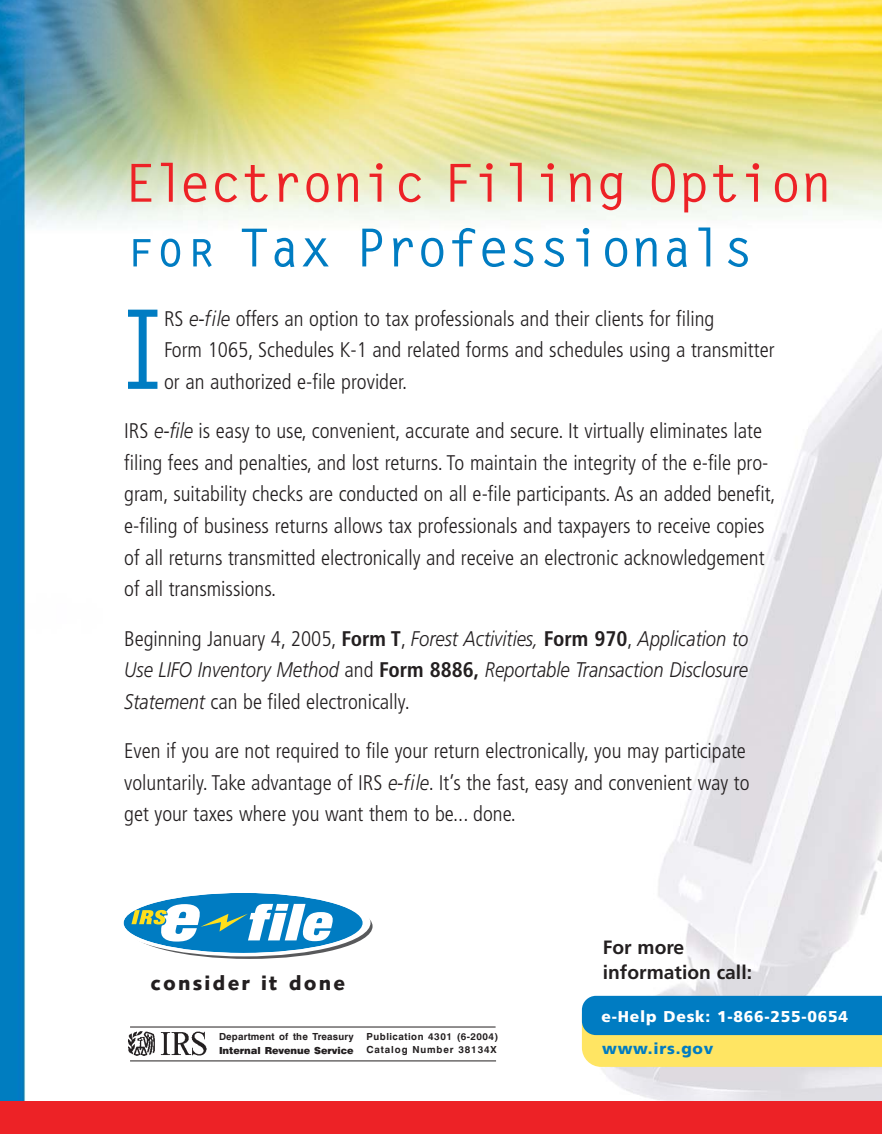
<style>
.page{position:relative;width:882px;height:1134px;background:#fff}
.page>*{position:absolute;margin:0;border:0;box-sizing:border-box;transform-origin:0 0}
.t1{font:118.83px "Orator";color:#007cc2}
.t2{font:700 52.5px/64.8px "Letter Gothic";letter-spacing:-.01em;color:#ed2226}
.t3{font:300 condensed 21.18px/31.7px "Frutiger";color:#231f20}
.t4{font:italic 300 21.18px/31.7px "Frutiger";color:#231f20;text-align:justify;scale:.87 1}
.t5{font:900 19.78px "Syntax";letter-spacing:.11em;color:#231f20}
.t6{font:700 19.25px/24.5px "Frutiger";color:#231f20}
.t7{font:900 15.58px "Frutiger";letter-spacing:.05em;color:#fff}
.t8{font:900 15.58px "Frutiger";letter-spacing:.05em;color:#007cc2}
.t9{font:700 9.8px/13.5px "Swiss 721 BT";letter-spacing:.075em;color:#231f20}
.t10{font:700 9.8px "Swiss 721 BT";letter-spacing:.015em;color:#231f20}
.t11{font:900 9.8px "Swiss 721 BT";letter-spacing:-.01em;color:#231f20}
.s1{font-family:"Orator";font-weight:400;color:#007cc2}
.s2{color:#007cc2}
.s3{font-style:italic;font-stretch:normal}
.s4{font-style:normal;font-stretch:condensed}
.s5{font-weight:700;font-style:normal;font-stretch:condensed}
</style>
<div class="page">
<img style="left:0;top:0;width:882px;height:1101px">
<img style="left:499px;top:289px;width:383px;height:812px">
<svg style="left:126px;top:894px;width:247px;height:65px"></svg>
<div style="left:117px;top:889px;width:254px;height:67px;background:#fff;border-radius:50%"></div>
<div style="left:124px;top:893px;width:239px;height:60px;background:#007cc2;border-radius:50%"></div>
<svg style="left:131px;top:904px;width:202px;height:38px"></svg>
<div style="left:0;top:1101px;width:882px;height:33px;background:#ed2226"></div>
<img style="left:126px;top:1030px;width:83px;height:28px">
<hr style="left:130px;top:1027px;width:366px;height:1px;background:#231f20">
<hr style="left:130px;top:1061px;width:366px;height:1px;background:#231f20">
<svg style="left:582px;top:996px;width:300px;height:71px;background:#74ac98"></svg>
<h2 class="t2" style="left:124px;top:155px;width:709px">Electronic Filing Option <span class="s1">for</span> <span class="s2">Tax Professionals</span></h2>
<h1 class="t1" style="left:107px;top:278px;width:73px">I</h1>
<p class="t3" style="left:164px;top:304px;width:612px">RS <span class="s3">e-file</span> offers an option to tax professionals and their clients for filing<br>Form 1065, Schedules K-1 and related forms and schedules using a transmitter or an authorized e-file provider.</p>
<p class="t3" style="left:124px;top:417px;width:653px">IRS <span class="s3">e-file</span> is easy to use, convenient, accurate and secure. It virtually eliminates late filing fees and penalties, and lost returns. To maintain the integrity of the e-file pro&shy;gram, suitability checks are conducted on all e-file participants. As an added benefit, e-filing of business returns allows tax professionals and taxpayers to receive copies of all returns transmitted electronically and receive an electronic acknowledgement of all transmissions.</p>
<p class="t4" style="left:124px;top:624px;width:719px"><span class="s4">Beginning January 4, 2005,</span> <span class="s5">Form T</span><span class="s4">,</span> Forest Activities, <span class="s5">Form 970</span><span class="s4">,</span> Application to Use LIFO Inventory Method <span class="s4">and</span> <span class="s5">Form 8886,</span> Reportable Transaction Disclosure Statement <span class="s4">can be filed electronically.</span></p>
<p class="t3" style="left:124px;top:737px;width:627px">Even if you are not required to file your return electronically, you may participate voluntarily. Take advantage of IRS <span class="s3">e-file</span>. It’s the fast, easy and convenient way to get your taxes where you want them to be... done.</p>
<p class="t5" style="left:151px;top:975px;width:196px">consider it done</p>
<p class="t10" style="left:219px;top:1033px;width:136px">Department of the Treasury</p>
<p class="t11" style="left:219px;top:1047px;width:136px">Internal Revenue Service</p>
<p class="t9" style="left:366px;top:1031px;width:133px">Publication 4301 (6-2004)<br>Catalog Number 38134X</p>
<p class="t6" style="left:603px;top:937px;width:151px">For more information call:</p>
<p class="t7" style="left:601px;top:1010px;width:248px">e-Help Desk: 1-866-255-0654</p>
<p class="t8" style="left:602px;top:1043px;width:113px">www.irs.gov</p>
</div>
